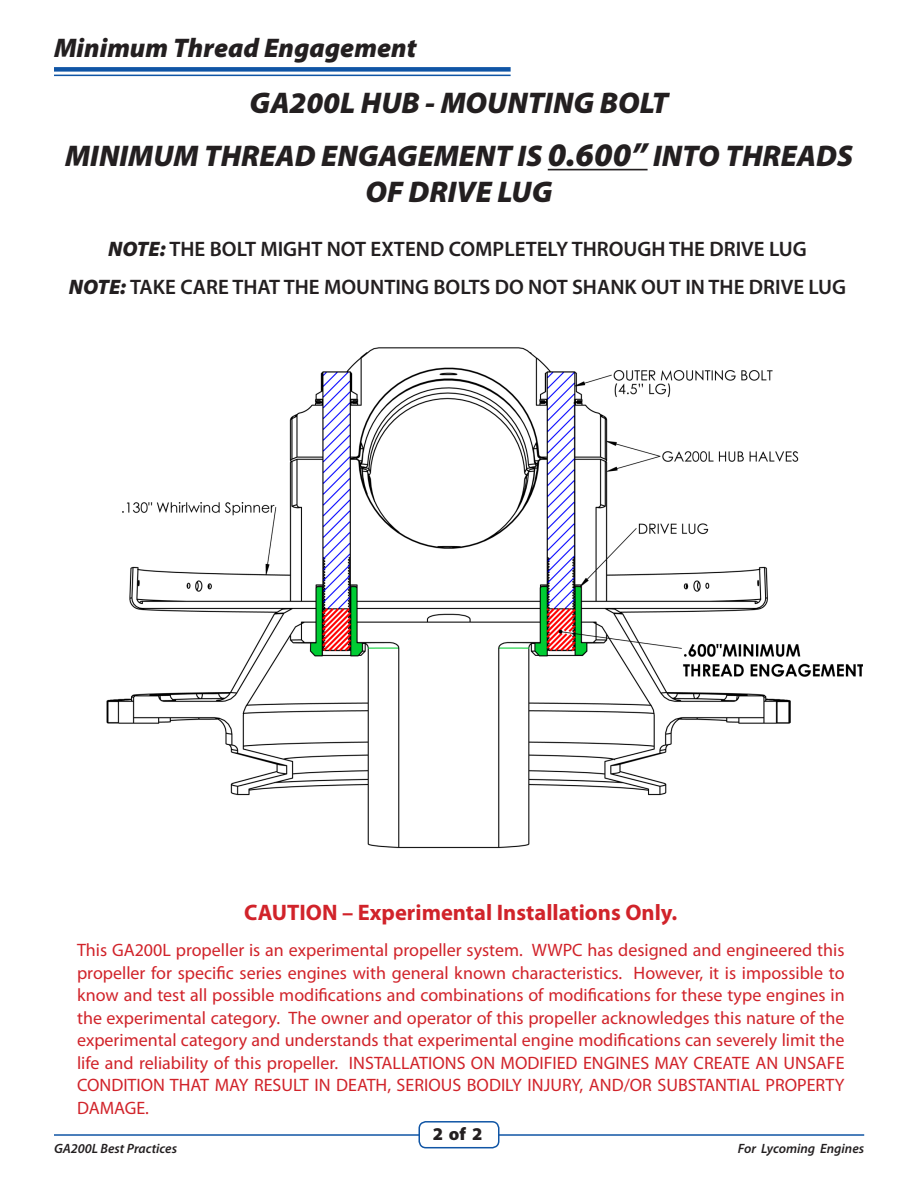
<style>
.page{position:relative;width:918px;height:1188px;background:#fff}
.page>*{position:absolute;margin:0;border:0;box-sizing:border-box;transform-origin:0 0}
.b1-------_Sub-sectio{font:italic 900 30px/36px "Myriad Pro";color:#231f20;text-align:center}
.a1-------_Section_Ti{font:italic 900 27px "Myriad Pro";color:#231f20}
.Step_Numbers{font:700 22.5px "Myriad Pro";color:#d1232a}
.b1-------_Sub-sectio-2{font:600 21px "Myriad Pro";color:#231f20}
.Step_Numbers-2{font:18px/22.5px "Myriad Pro";color:#d1232a;text-align:justify}
.t1{font:900 18px "Myriad Pro";color:#231f20}
.t2{font:italic 600 13.5px "Myriad Pro";color:#231f20}
.s1{font-size:33px}
.s2{font-weight:900;font-style:italic}
</style>
<div class="page">
<hr style="left:54px;top:1134px;width:367px;height:2px;background:#1055a5">
<hr style="left:496px;top:1134px;width:368px;height:2px;background:#1055a5">
<div style="left:419px;top:1122px;width:80px;height:26px;background:#fff;border-radius:7px"></div>
<div style="left:418px;top:1121px;width:82px;height:27px;border:2px solid #1055a5;border-radius:7px"></div>
<div style="left:54px;top:67px;width:457px;height:5px;background:#1055a5"></div>
<hr style="left:54px;top:75px;width:457px;height:1px;background:#1055a5">
<hr style="left:548px;top:169px;width:100px;height:1px;background:#231f20">
<img style="left:106px;top:347px;width:756px;height:502px">
<p class="a1-------_Section_Ti" style="left:54px;top:30px;width:364px">Minimum Thread Engagement</p>
<p class="b1-------_Sub-sectio" style="left:250px;top:84px;width:420px">GA200L HUB - MOUNTING BOLT</p>
<p class="b1-------_Sub-sectio" style="left:65px;top:137px;width:789px">MINIMUM THREAD ENGAGEMENT IS <span class="s1">0.600”</span> INTO THREADS<br>OF DRIVE LUG</p>
<p class="b1-------_Sub-sectio-2" style="left:108px;top:235px;width:700px"><span class="s2">NOTE:</span> THE BOLT MIGHT NOT EXTEND COMPLETELY THROUGH THE DRIVE LUG</p>
<p class="b1-------_Sub-sectio-2" style="left:69px;top:274px;width:779px"><span class="s2">NOTE:</span> TAKE CARE THAT THE MOUNTING BOLTS DO NOT SHANK OUT IN THE DRIVE LUG</p>
<p class="Step_Numbers" style="left:244px;top:898px;width:435px">CAUTION – Experimental Installations Only.</p>
<p class="Step_Numbers-2" style="left:77px;top:939px;width:769px">This GA200L propeller is an experimental propeller system. WWPC has designed and engineered this propeller for specific series engines with general known characteristics. However, it is impossible to know and test all possible modifications and combinations of modifications for these type engines in the experimental category. The owner and operator of this propeller acknowledges this nature of the experimental category and understands that experimental engine modifications can severely limit the life and reliability of this propeller. INSTALLATIONS ON MODIFIED ENGINES MAY CREATE AN UNSAFE CONDITION THAT MAY RESULT IN DEATH, SERIOUS BODILY INJURY, AND/OR SUBSTANTIAL PROPERTY DAMAGE.</p>
<p class="t1" style="left:433px;top:1124px;width:51px">2of2</p>
<p class="t2" style="left:54px;top:1140px;width:125px">GA200L Best Practices</p>
<p class="t2" style="left:738px;top:1140px;width:128px">For Lycoming Engines</p>
</div>
